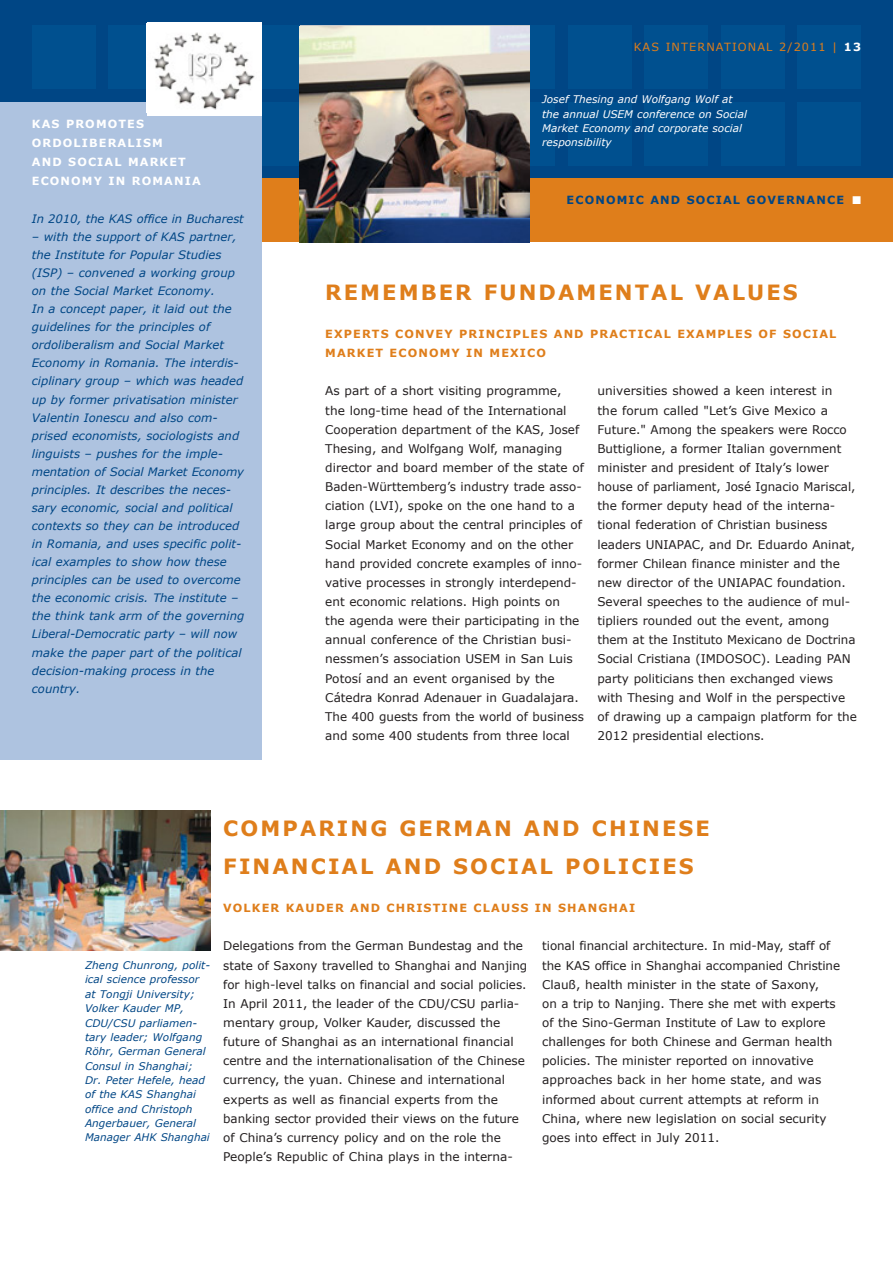
<style>
.page{position:relative;width:893px;height:1263px;background:#fff}
.page>*{position:absolute;margin:0;border:0;box-sizing:border-box;transform-origin:0 0}
.t1{font:700 21px/38.2px "Verdana";letter-spacing:.1em;color:#df7e1b}
.t2{font:12px/19.2px "Verdana";color:#231f20}
.t3{font:italic 11.7px/18px "Verdana";color:#004685}
.t4{font:700 11.25px/19.2px "Verdana";letter-spacing:.1em;color:#df7e1b}
.t5{font:700 11.25px/19.2px "Verdana";letter-spacing:.1em;color:#fff}
.t6{font:700 11.25px "Verdana";letter-spacing:.1em;color:#004685}
.t7{font:11.25px "Verdana";letter-spacing:.1em;color:#df7e1b}
.t8{font:italic 10.5px/14.4px "Verdana";letter-spacing:.005em;color:#004685}
.t9{font:italic 10.5px/14.4px "Verdana";color:#fff}
.s1{font-weight:700;color:#fff}
.s2{color:#fff}
</style>
<div class="page">
<div style="left:0;top:0;width:893px;height:179px;background:#004685"></div>
<div style="left:0;top:179px;width:893px;height:63px;background:#df7e1b"></div>
<div style="left:108px;top:26px;width:64px;height:63px;background:#00508f"></div>
<div style="left:261px;top:102px;width:64px;height:64px;background:#00508f"></div>
<div style="left:261px;top:26px;width:64px;height:63px;background:#00508f"></div>
<div style="left:491px;top:102px;width:64px;height:64px;background:#00508f"></div>
<div style="left:491px;top:26px;width:64px;height:63px;background:#00508f"></div>
<div style="left:568px;top:102px;width:63px;height:64px;background:#00508f"></div>
<div style="left:568px;top:26px;width:63px;height:63px;background:#00508f"></div>
<div style="left:644px;top:102px;width:64px;height:64px;background:#00508f"></div>
<div style="left:644px;top:26px;width:64px;height:63px;background:#00508f"></div>
<div style="left:721px;top:102px;width:63px;height:64px;background:#00508f"></div>
<div style="left:721px;top:26px;width:63px;height:63px;background:#00508f"></div>
<div style="left:797px;top:102px;width:64px;height:64px;background:#00508f"></div>
<div style="left:797px;top:26px;width:64px;height:63px;background:#00508f"></div>
<div style="left:32px;top:26px;width:64px;height:63px;background:#00508f"></div>
<div style="left:0;top:102px;width:261px;height:657px;background:#aec3e0"></div>
<img style="left:0;top:810px;width:210px;height:140px">
<img style="left:300px;top:27px;width:229px;height:215px">
<div style="left:147px;top:23px;width:114px;height:93px;background:#fff"></div>
<img style="left:154px;top:32px;width:101px;height:78px">
<p class="t5" style="left:32px;top:113px;width:170px">KAS PROMOTES<br>ORDOLIBERALISM<br>AND SOCIAL MARKET<br>ECONOMY IN ROMANIA</p>
<p class="t3" style="left:32px;top:209px;width:213px">In 2010, the KAS office in Bucharest</p>
<p class="t3" style="left:32px;top:227px;width:214px">– with the support of KAS partner, the Institute for Popular Studies (ISP) – convened a working group on the Social Market Economy.<br>In a concept paper, it laid out the guidelines for the principles of ordoliberalism and Social Market Economy in Romania. The interdis&shy;ciplinary group – which was headed up by former privatisation minister Valentin Ionescu and also com&shy;prised economists, sociologists and linguists – pushes for the imple&shy;mentation of Social Market Eco nomy principles. It describes the neces&shy;sary economic, social and political contexts so they can be introduced in Romania, and uses specific polit&shy;ical examples to show how these principles can be used to overcome the economic crisis. The institute – the think tank arm of the governing Liberal-Democratic party – will now make the paper part of the political decision-making process in the country.</p>
<p class="t7" style="left:634px;top:40px;width:229px">KAS INTERNATIONAl 2/2011 | <span class="s1">13</span></p>
<p class="t9" style="left:542px;top:92px;width:206px">Josef Thesing and Wolfgang Wolf at the annual USEM conference on Social<br>Market Economy and corporate social responsibility</p>
<p class="t6" style="left:567px;top:193px;width:296px">ECONOMIC AND SOCIAL GOVERNANCE <span class="s2">■</span></p>
<h1 class="t1" style="left:325px;top:272px;width:474px">REMEMBER FUNDAMENTAL VALUES</h1>
<p class="t4" style="left:325px;top:324px;width:513px">EXPERTS CONVEY PRINCIPLES AND PRACTICAL EXAMPLES OF SOCIAL<br>MARKET ECONOMY IN MEXICO</p>
<p class="t2" style="left:325px;top:381px;width:260px">As part of a short visiting programme, the long-time head of the International Cooperation department of the KAS, Josef Thesing, and Wolfgang Wolf, managing director and board member of the state of baden-Württemberg’s industry trade asso&shy;ciation (lVI), spoke on the one hand to a large group about the central principles of Social Market Economy and on the other hand provided concrete examples of inno&shy;vative processes in strongly interdepend&shy;ent economic relations. High points on<br>the agenda were their participating in the annual conference of the Christian busi&shy;nessmen’s association uSEM in San luis Potosí and an event organised by the Cátedra Konrad Adenauer in Guadalajara.<br>The 400 guests from the world of business and some 400 students from three local</p>
<p class="t2" style="left:597px;top:381px;width:261px">universities showed a keen interest in<br>the forum called "let’s Give Mexico a Future." Among the speakers were Rocco buttiglione, a former Italian government minister and president of Italy’s lower house of parliament, José Ignacio Mariscal, the former deputy head of the interna&shy;tional federation of Christian business leaders uNIAPAC, and Dr. Eduardo Aninat, former Chilean finance minister and the new director of the uNIAPAC foundation.<br>Several speeches to the audience of mul&shy;tipliers rounded out the event, among them at the Instituto Mexicano de Doctrina Social Cristiana (IMDOSOC). leading PAN party politicians then exchanged views with Thesing and Wolf in the perspective of drawing up a campaign platform for the 2012 presidential elections.</p>
<p class="t8" style="left:85px;top:958px;width:127px">Zheng Chunrong, polit&shy;ical science professor at Tongji University;<br>Volker Kauder MP,<br>CDU/CSU parliamen&shy;tary leader; Wolfgang<br>Röhr, German General<br>Consul in Shanghai;<br>Dr. Peter Hefele, head of the KAS Shanghai office and Christoph<br>Angerbauer, General<br>Manager AHK Shanghai</p>
<h1 class="t1" style="left:223px;top:808px;width:488px">COMPARING GERMAN AND CHINESE<br>FINANCIAL AND SOCIAL POLICIES</h1>
<p class="t4" style="left:223px;top:898px;width:413px">VOLKER KAUDER AND CHRISTINE CLAUSS IN SHANGHAI</p>
<p class="t2" style="left:223px;top:936px;width:306px">Delegations from the German bundestag and the state of Saxony travelled to Shanghai and Nanjing for high-level talks on financial and social policies.<br>In April 2011, the leader of the CDu/CSu parlia&shy;mentary group, Volker Kauder, discussed the future of Shanghai as an international financial centre and the internationalisation of the Chinese currency, the yuan. Chinese and international experts as well as financial experts from the banking sector provided their views on the future of China’s currency policy and on the role the People’s Republic of China plays in the interna-</p>
<p class="t2" style="left:542px;top:936px;width:299px">tional financial architecture. In mid-May, staff of the KAS office in Shanghai accompanied Christine Clauß, health minister in the state of Saxony,<br>on a trip to Nanjing. There she met with experts of the Sino-German Institute of law to explore challenges for both Chinese and German health policies. The minister reported on innovative approaches back in her home state, and was informed about current attempts at reform in China, where new legislation on social security goes into effect in July 2011.</p>
</div>
